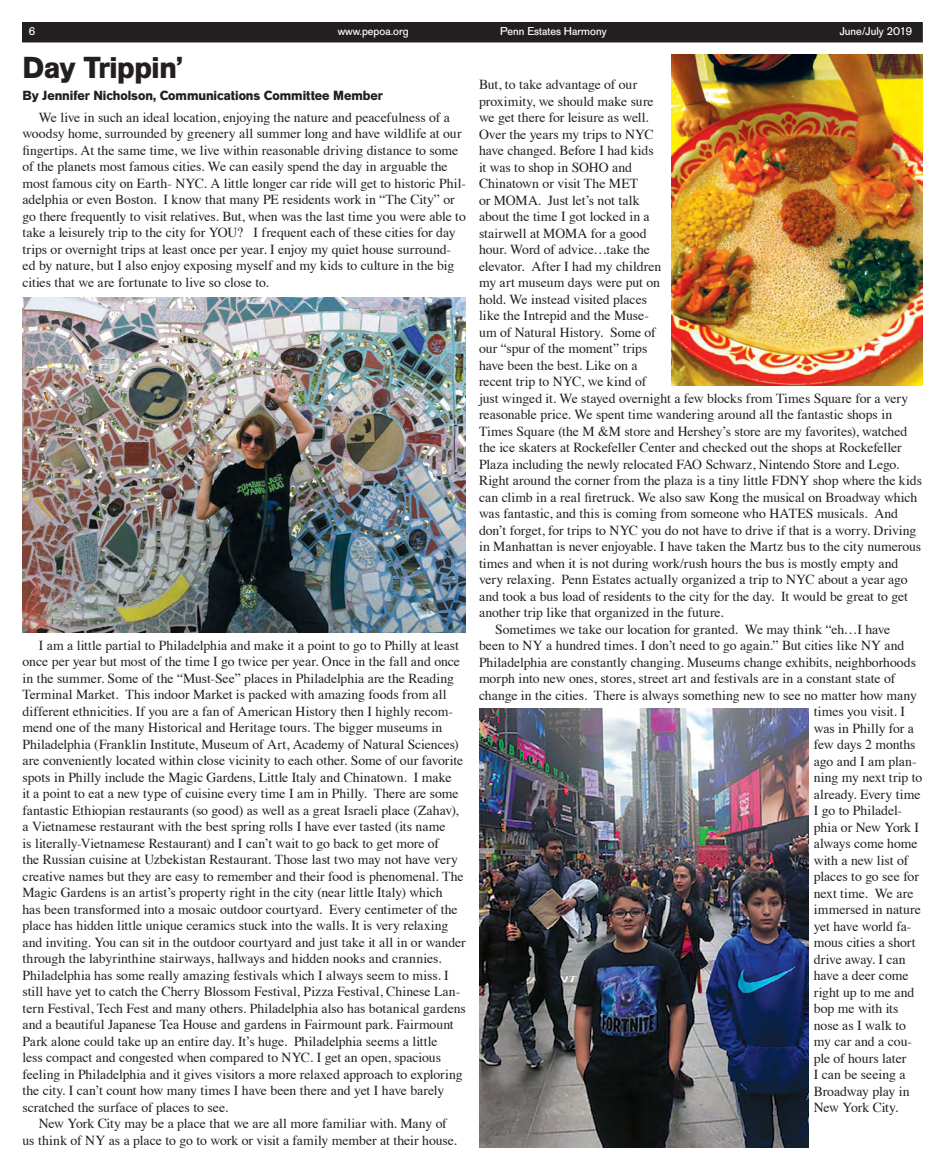
<style>
.page{position:relative;width:945px;height:1170px;background:#fff}
.page>*{position:absolute;margin:0;border:0;box-sizing:border-box;transform-origin:0 0}
.t1{font:700 30px "AG Old Face";letter-spacing:-.015em;color:#231f20}
.t2{font:13.75px/16.5px "Times";letter-spacing:-.005em;color:#231f20}
.t3{font:13.75px "Times";letter-spacing:-.025em;color:#231f20}
.t4{font:700 13.12px "AG Old Face";letter-spacing:-.005em;color:#231f20}
.t5{font:11.25px "AG Old Face";color:#fff}
</style>
<div class="page">
<div style="left:23px;top:23px;width:899px;height:19px;background:#231f20"></div>
<div style="left:22px;top:22px;width:900px;height:20px;border:1px solid #231f20"></div>
<img style="left:671px;top:54px;width:251px;height:331px">
<img style="left:22px;top:297px;width:444px;height:336px">
<img style="left:479px;top:709px;width:329px;height:439px">
<p class="t5" style="left:29px;top:25px;width:9px">6</p>
<p class="t5" style="left:338px;top:25px;width:73px">www.pepoa.org</p>
<p class="t5" style="left:500px;top:25px;width:108px">Penn Estates Harmony</p>
<p class="t5" style="left:840px;top:25px;width:74px">June/July 2019</p>
<h1 class="t1" style="left:22px;top:49px;width:162px">Day Trippin’</h1>
<p class="t4" style="left:22px;top:87px;width:362px">By Jennifer Nicholson, Communications Committee Member</p>
<p class="t2" style="left:22px;top:108px;width:445px;text-indent:16px">We live in such an ideal location, enjoying the nature and peacefulness of a woodsy home, surrounded by greenery all summer long and have wildlife at our fingertips. At the same time, we live within reasonable driving distance to some of the planets most famous cities. We can easily spend the day in arguable the most famous city on Earth- NYC. A little longer car ride will get to historic Phil&shy;adelphia or even Boston. I know that many PE residents work in “The City” or go there frequently to visit relatives. But, when was the last time you were able to take a leisurely trip to the city for YOU? I frequent each of these cities for day trips or overnight trips at least once per year. I enjoy my quiet house surround&shy;ed by nature, but I also enjoy exposing myself and my kids to culture in the big cities that we are fortunate to live so close to.</p>
<p class="t2" style="left:479px;top:75px;width:160px">But, to take advantage of our</p>
<p class="t2" style="left:479px;top:92px;width:176px">proximity, we should make sure</p>
<p class="t2" style="left:479px;top:108px;width:171px">we get there for leisure as well.</p>
<p class="t2" style="left:479px;top:125px;width:176px">Over the years my trips to NYC</p>
<p class="t2" style="left:479px;top:141px;width:176px">have changed. Before I had kids</p>
<p class="t2" style="left:479px;top:158px;width:154px">it was to shop in SOHO and</p>
<p class="t2" style="left:479px;top:174px;width:161px">Chinatown or visit The MET</p>
<p class="t2" style="left:479px;top:191px;width:162px">or MOMA. Just let’s not talk</p>
<p class="t2" style="left:479px;top:207px;width:172px">about the time I got locked in a</p>
<p class="t2" style="left:479px;top:224px;width:169px">stairwell at MOMA for a good</p>
<p class="t2" style="left:479px;top:240px;width:173px">hour. Word of advice…take the</p>
<p class="t2" style="left:479px;top:257px;width:184px">elevator. After I had my children</p>
<p class="t2" style="left:479px;top:273px;width:183px">my art museum days were put on</p>
<p class="t2" style="left:479px;top:290px;width:170px">hold. We instead visited places</p>
<p class="t2" style="left:479px;top:306px;width:171px">like the Intrepid and the Muse-</p>
<p class="t2" style="left:479px;top:323px;width:178px">um of Natural History. Some of</p>
<p class="t2" style="left:479px;top:339px;width:170px">our “spur of the moment” trips</p>
<p class="t2" style="left:479px;top:356px;width:160px">have been the best. Like on a</p>
<p class="t2" style="left:479px;top:372px;width:169px">recent trip to NYC, we kind of</p>
<p class="t2" style="left:479px;top:389px;width:431px">just winged it. We stayed overnight a few blocks from Times Square for a very</p>
<p class="t2" style="left:479px;top:405px;width:415px">reasonable price. We spent time wandering around all the fantastic shops in</p>
<p class="t2" style="left:479px;top:422px;width:430px">Times Square (the M &amp;M store and Hershey’s store are my favorites), watched</p>
<p class="t2" style="left:479px;top:438px;width:424px">the ice skaters at Rockefeller Center and checked out the shops at Rockefeller</p>
<p class="t2" style="left:479px;top:455px;width:422px">Plaza including the newly relocated FAO Schwarz, Nintendo Store and Lego.</p>
<p class="t2" style="left:479px;top:471px;width:444px">Right around the corner from the plaza is a tiny little FDNY shop where the kids</p>
<p class="t2" style="left:479px;top:488px;width:440px">can climb in a real firetruck. We also saw Kong the musical on Broadway which</p>
<p class="t2" style="left:479px;top:504px;width:421px">was fantastic, and this is coming from someone who HATES musicals. And</p>
<p class="t2" style="left:479px;top:521px;width:439px">don’t forget, for trips to NYC you do not have to drive if that is a worry. Driving</p>
<p class="t2" style="left:479px;top:537px;width:444px">in Manhattan is never enjoyable. I have taken the Martz bus to the city numerous</p>
<p class="t2" style="left:479px;top:554px;width:421px">times and when it is not during work/rush hours the bus is mostly empty and</p>
<p class="t2" style="left:479px;top:570px;width:430px">very relaxing. Penn Estates actually organized a trip to NYC about a year ago</p>
<p class="t2" style="left:479px;top:587px;width:431px">and took a bus load of residents to the city for the day. It would be great to get</p>
<p class="t2" style="left:479px;top:603px;width:246px">another trip like that organized in the future.</p>
<p class="t2" style="left:495px;top:620px;width:397px">Sometimes we take our location for granted. We may think “eh…I have</p>
<p class="t2" style="left:479px;top:636px;width:427px">been to NY a hundred times. I don’t need to go again.” But cities like NY and</p>
<p class="t2" style="left:479px;top:653px;width:439px">Philadelphia are constantly changing. Museums change exhibits, neighborhoods</p>
<p class="t2" style="left:479px;top:669px;width:418px">morph into new ones, stores, street art and festivals are in a constant state of</p>
<p class="t2" style="left:479px;top:686px;width:439px">change in the cities. There is always something new to see no matter how many</p>
<p class="t2" style="left:814px;top:702px;width:93px">times you visit. I</p>
<p class="t2" style="left:814px;top:719px;width:102px">was in Philly for a</p>
<p class="t2" style="left:814px;top:735px;width:103px">few days 2 months</p>
<p class="t2" style="left:814px;top:752px;width:104px">ago and I am plan-</p>
<p class="t2" style="left:814px;top:768px;width:110px">ning my next trip to</p>
<p class="t2" style="left:814px;top:785px;width:108px">already. Every time</p>
<p class="t2" style="left:814px;top:801px;width:90px">I go to Philadel-</p>
<p class="t2" style="left:814px;top:818px;width:107px">phia or New York I</p>
<p class="t2" style="left:814px;top:834px;width:105px">always come home</p>
<p class="t2" style="left:814px;top:851px;width:96px">with a new list of</p>
<p class="t2" style="left:814px;top:867px;width:107px">places to go see for</p>
<p class="t2" style="left:814px;top:884px;width:101px">next time. We are</p>
<p class="t2" style="left:814px;top:900px;width:109px">immersed in nature</p>
<p class="t2" style="left:814px;top:917px;width:99px">yet have world fa-</p>
<p class="t2" style="left:814px;top:933px;width:103px">mous cities a short</p>
<p class="t3" style="left:814px;top:946px;width:94px">drive away. I can</p>
<p class="t2" style="left:814px;top:966px;width:96px">have a deer come</p>
<p class="t2" style="left:814px;top:983px;width:102px">right up to me and</p>
<p class="t2" style="left:814px;top:999px;width:86px">bop me with its</p>
<p class="t2" style="left:814px;top:1016px;width:94px">nose as I walk to</p>
<p class="t2" style="left:814px;top:1032px;width:100px">my car and a cou-</p>
<p class="t2" style="left:814px;top:1049px;width:94px">ple of hours later</p>
<p class="t2" style="left:814px;top:1065px;width:93px">I can be seeing a</p>
<p class="t2" style="left:814px;top:1082px;width:97px">Broadway play in</p>
<p class="t2" style="left:814px;top:1098px;width:86px">New York City.</p>
<p class="t2" style="left:22px;top:636px;width:445px;text-indent:16px">I am a little partial to Philadelphia and make it a point to go to Philly at least once per year but most of the time I go twice per year. Once in the fall and once in the summer. Some of the “Must-See” places in Philadelphia are the Reading Terminal Market. This indoor Market is packed with amazing foods from all different ethnicities. If you are a fan of American History then I highly recom&shy;mend one of the many Historical and Heritage tours. The bigger museums in Philadelphia (Franklin Institute, Museum of Art, Academy of Natural Sciences) are conveniently located within close vicinity to each other. Some of our favorite spots in Philly include the Magic Gardens, Little Italy and Chinatown. I make<br>it a point to eat a new type of cuisine every time I am in Philly. There are some fantastic Ethiopian restaurants (so good) as well as a great Israeli place (Zahav), a Vietnamese restaurant with the best spring rolls I have ever tasted (its name<br>is literally-Vietnamese Restaurant) and I can’t wait to go back to get more of<br>the Russian cuisine at Uzbekistan Restaurant. Those last two may not have very creative names but they are easy to remember and their food is phenomenal. The Magic Gardens is an artist’s property right in the city (near little Italy) which<br>has been transformed into a mosaic outdoor courtyard. Every centimeter of the place has hidden little unique ceramics stuck into the walls. It is very relaxing and inviting. You can sit in the outdoor courtyard and just take it all in or wander through the labyrinthine stairways, hallways and hidden nooks and crannies.<br>Philadelphia has some really amazing festivals which I always seem to miss. I still have yet to catch the Cherry Blossom Festival, Pizza Festival, Chinese Lan&shy;tern Festival, Tech Fest and many others. Philadelphia also has botanical gardens and a beautiful Japanese Tea House and gardens in Fairmount park. Fairmount Park alone could take up an entire day. It’s huge. Philadelphia seems a little<br>less compact and congested when compared to NYC. I get an open, spacious feeling in Philadelphia and it gives visitors a more relaxed approach to exploring the city. I can’t count how many times I have been there and yet I have barely scratched the surface of places to see.</p>
<p class="t2" style="left:22px;top:1114px;width:436px;text-align:center">New York City may be a place that we are all more familiar with. Many of<br>us think of NY as a place to go to work or visit a family member at their house.</p>
</div>
